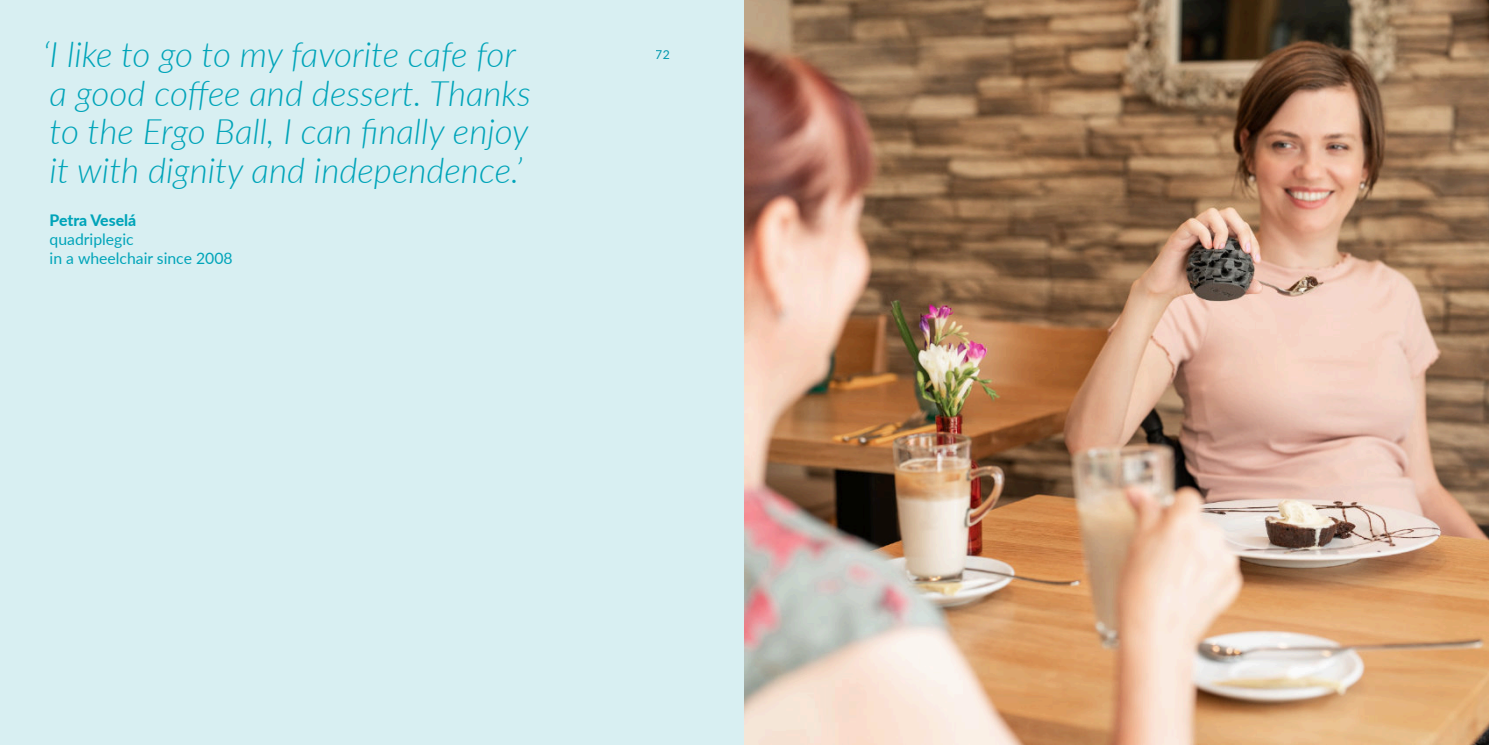
<style>
.page{position:relative;width:1489px;height:745px;background:#fff}
.page>*{position:absolute;margin:0;border:0;box-sizing:border-box;transform-origin:0 0}
.t1{font:italic 300 35px/38.5px "Lato";color:#00a4b9}
.t2{font:15.75px/18.9px "Lato";color:#00a4b9}
.t3{font:800 15.75px "Lato";color:#00a4b9}
.t4{font:12.25px "Lato";color:#00a4b9}
</style>
<div class="page">
<div style="left:0;top:0;width:744px;height:744px;background:#d8eff2"></div>
<img style="left:744px;top:0;width:744px;height:744px">
<p class="t1" style="left:43px;top:37px;width:489px">‘I like to go to my favorite cafe for a good coffee and dessert. Thanks to the Ergo Ball, I can finally enjoy it with dignity and independence.’</p>
<p class="t3" style="left:50px;top:213px;width:88px">Petra Veselá</p>
<p class="t2" style="left:50px;top:230px;width:184px">quadriplegic<br>in a wheelchair since 2008</p>
<p class="t4" style="left:655px;top:49px;width:16px">72</p>
</div>
